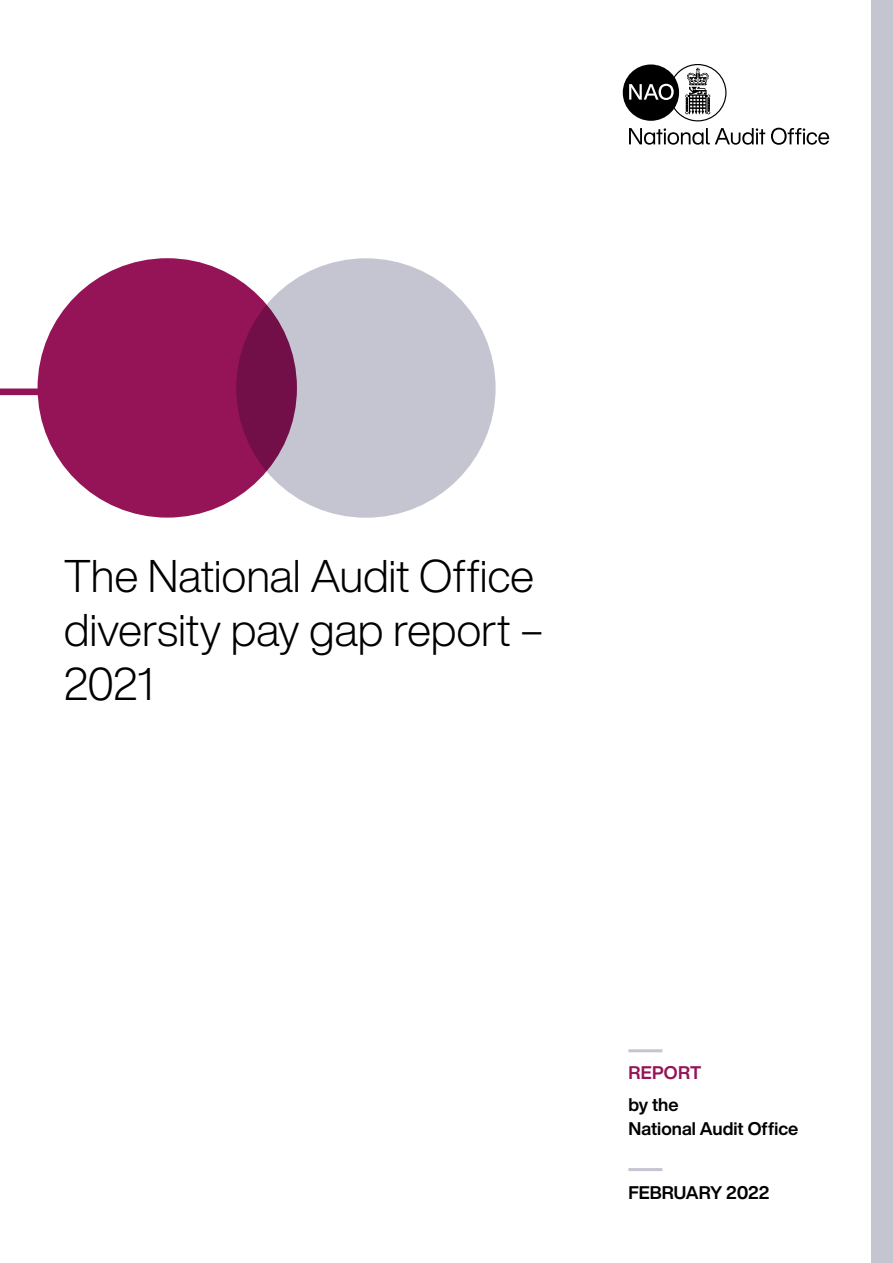
<style>
.page{position:relative;width:893px;height:1263px;background:#fff}
.page>*{position:absolute;margin:0;border:0;box-sizing:border-box;transform-origin:0 0}
.NEW_2021_cover_title{font:300 45px/54px "Helvetica Now Display";letter-spacing:-.005em;color:#000}
.NEW_2021_HC_details{font:700 18px/24px "Helvetica Now Display";color:#000}
.NEW_2021_HC_details-2{font:700 18px "Helvetica Now Display";letter-spacing:.015em;color:#951458}
</style>
<div class="page">
<svg style="left:629px;top:128px;width:136px;height:17px"></svg>
<svg style="left:771px;top:128px;width:58px;height:17px"></svg>
<svg style="left:623px;top:64px;width:104px;height:58px"></svg>
<div style="left:38px;top:258px;width:259px;height:260px;background:#951458;border-radius:50%"></div>
<div style="left:0;top:388px;width:98px;height:7px;background:#951458"></div>
<hr style="left:628px;top:1049px;width:34px;height:3px;background:#c5c4d1">
<hr style="left:628px;top:1168px;width:34px;height:3px;background:#c5c4d1">
<div style="left:872px;top:0;width:21px;height:1263px;background:#c5c4d1"></div>
<div style="left:236px;top:258px;width:260px;height:260px;background:#c5c4d1;border-radius:50%"></div>
<h1 class="NEW_2021_cover_title" style="left:64px;top:549px;width:481px">The National Audit Office diversity pay gap report –<br>2021</h1>
<p class="NEW_2021_HC_details-2" style="left:628px;top:1060px;width:74px">REPORT</p>
<p class="NEW_2021_HC_details" style="left:628px;top:1093px;width:172px">by the<br>National Audit Office</p>
<p class="NEW_2021_HC_details" style="left:628px;top:1180px;width:143px">FEBRUARY 2022</p>
</div>
